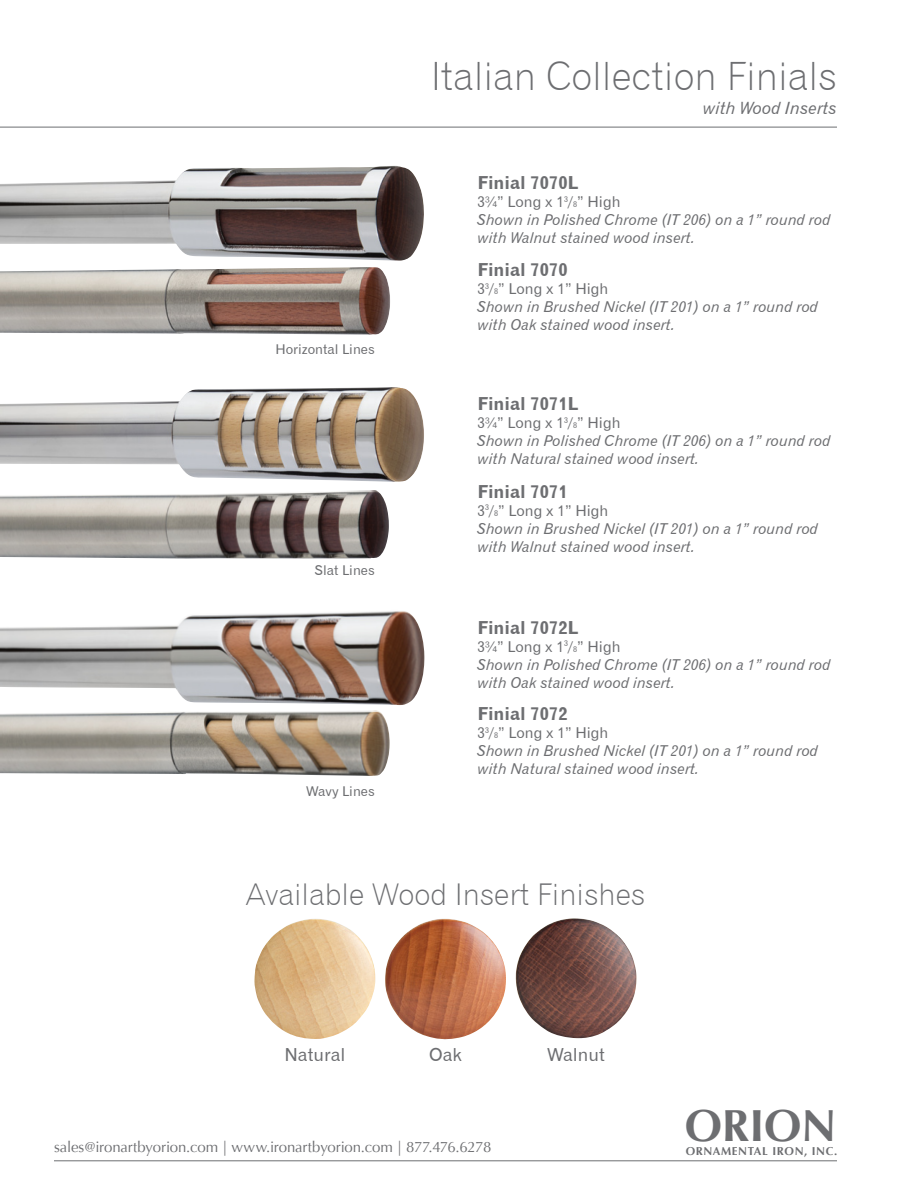
<style>
.page{position:relative;width:918px;height:1188px;background:#fff}
.page>*{position:absolute;margin:0;border:0;box-sizing:border-box;transform-origin:0 0}
.t1{font:700 44.85px "Optima";color:#6d6e71}
.t2{font:39px "Gothic 720 BT Light B";color:#6d6e71}
.t3{font:30px "Gothic 720 BT Light B";color:#6d6e71}
.t4{font:18px "Gothic 720 BT Bold B";color:#6d6e71}
.t5{font:18px "Gothic 720 BT Roman B";color:#6d6e71}
.t6{font:16.95px "Gothic 720 BT Italic B";color:#6d6e71}
.t7{font:15px/18px "Gothic 720 BT Italic B";color:#6d6e71}
.t8{font:15px "Gothic 720 BT Roman B";color:#6d6e71}
.t9{font:15px "Optima";letter-spacing:-.01em;color:#6d6e71}
.t10{font:13.5px "Gothic 720 BT Roman B";color:#6d6e71}
.t11{font:700 11.4px "Optima";letter-spacing:.055em;color:#6d6e71}
.s1{font-size:7.95px}
</style>
<div class="page">
<hr style="left:54px;top:1161px;width:783px;height:1px;background:#6d6e71">
<hr style="left:0;top:127px;width:837px;height:1px;background:#6d6e71">
<img style="left:0;top:166px;width:424px;height:95px">
<img style="left:0;top:267px;width:390px;height:68px">
<img style="left:0;top:387px;width:424px;height:95px">
<img style="left:0;top:490px;width:389px;height:69px">
<img style="left:0;top:611px;width:424px;height:94px">
<img style="left:0;top:710px;width:390px;height:66px">
<img style="left:254px;top:919px;width:121px;height:120px">
<img style="left:385px;top:919px;width:121px;height:121px">
<img style="left:515px;top:918px;width:122px;height:120px">
<p class="t2" style="left:431px;top:53px;width:408px">Italian Collection Finials</p>
<p class="t6" style="left:703px;top:97px;width:136px">with Wood Inserts</p>
<p class="t10" style="left:275px;top:341px;width:101px">Horizontal Lines</p>
<p class="t10" style="left:314px;top:562px;width:62px">Slat Lines</p>
<p class="t10" style="left:306px;top:783px;width:70px">Wavy Lines</p>
<p class="t4" style="left:478px;top:172px;width:102px">Finial 7070L</p>
<p class="t8" style="left:478px;top:193px;width:145px">3¾” Long x 1<sup>3</sup>/<span class="s1">8</span>” High</p>
<p class="t7" style="left:478px;top:211px;width:355px">Shown in Polished Chrome (IT 206) on a 1” round rod with Walnut stained wood insert.</p>
<p class="t4" style="left:478px;top:259px;width:92px">Finial 7070</p>
<p class="t8" style="left:478px;top:280px;width:132px">3<sup>3</sup>/<span class="s1">8</span>” Long x 1” High</p>
<p class="t7" style="left:478px;top:298px;width:342px">Shown in Brushed Nickel (IT 201) on a 1” round rod with Oak stained wood insert.</p>
<p class="t4" style="left:478px;top:393px;width:102px">Finial 7071L</p>
<p class="t8" style="left:478px;top:414px;width:145px">3¾” Long x 1<sup>3</sup>/<span class="s1">8</span>” High</p>
<p class="t7" style="left:478px;top:432px;width:355px">Shown in Polished Chrome (IT 206) on a 1” round rod with Natural stained wood insert.</p>
<p class="t4" style="left:478px;top:480px;width:92px">Finial 7071</p>
<p class="t8" style="left:478px;top:501px;width:132px">3<sup>3</sup>/<span class="s1">8</span>” Long x 1” High</p>
<p class="t7" style="left:478px;top:519px;width:342px">Shown in Brushed Nickel (IT 201) on a 1” round rod with Walnut stained wood insert.</p>
<p class="t4" style="left:478px;top:616px;width:102px">Finial 7072L</p>
<p class="t8" style="left:478px;top:637px;width:145px">3¾” Long x 1<sup>3</sup>/<span class="s1">8</span>” High</p>
<p class="t7" style="left:478px;top:655px;width:355px">Shown in Polished Chrome (IT 206) on a 1” round rod with Oak stained wood insert.</p>
<p class="t4" style="left:478px;top:703px;width:92px">Finial 7072</p>
<p class="t8" style="left:478px;top:724px;width:132px">3<sup>3</sup>/<span class="s1">8</span>” Long x 1” High</p>
<p class="t7" style="left:478px;top:742px;width:342px">Shown in Brushed Nickel (IT 201) on a 1” round rod with Natural stained wood insert.</p>
<p class="t3" style="left:246px;top:876px;width:401px">Available Wood Insert Finishes</p>
<p class="t5" style="left:284px;top:1044px;width:63px">Natural</p>
<p class="t5" style="left:429px;top:1044px;width:34px">Oak</p>
<p class="t5" style="left:547px;top:1044px;width:59px">Walnut</p>
<p class="t9" style="left:54px;top:1138px;width:439px">sales@ironartbyorion.com | www.ironartbyorion.com | 877.476.6278</p>
<p class="t1" style="left:685px;top:1100px;width:153px">ORION</p>
<p class="t11" style="left:686px;top:1144px;width:153px">ORNAMENTAL IRON, INC.</p>
</div>
